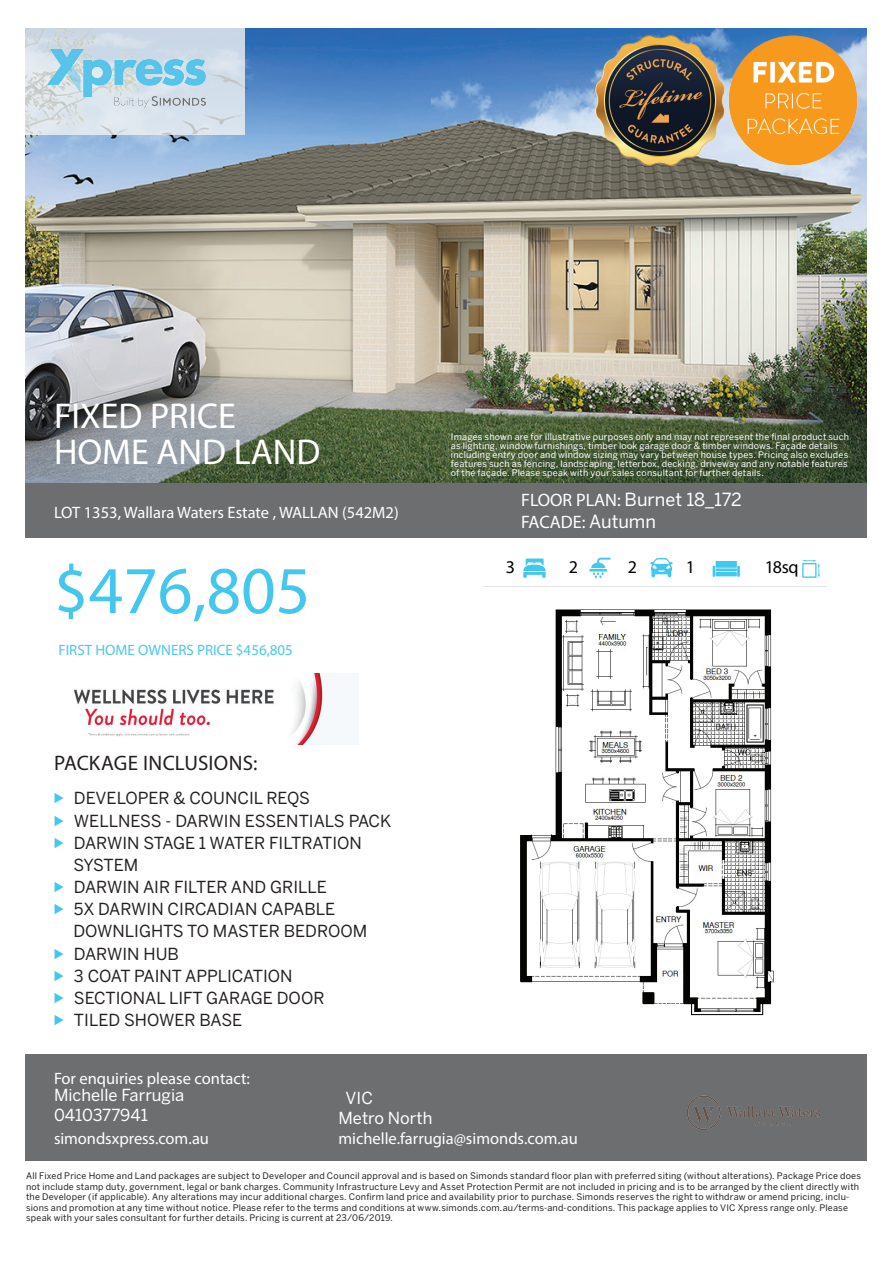
<style>
.page{position:relative;width:893px;height:1263px;background:#fff}
.page>*{position:absolute;margin:0;border:0;box-sizing:border-box;transform-origin:0 0}
.t1{font:67.5px "Myriad Pro";color:#44c7ee}
.t2{font:36px "Myriad Pro";color:#fff}
.t3{font:21px "Myriad Pro";letter-spacing:.005em;color:#231f20}
.t4{font:18px "Benton Sans";color:#fff}
.t5{font:18px "Myriad Pro";color:#fff}
.t6{font:18px "Myriad Pro";color:#000}
.t7{font:16.5px/22.2px "Benton Sans";color:#231f20}
.t8{font:16.5px "Myriad Pro";color:#fff}
.t9{font:16.5px/19.8px "Benton Sans";color:#fff}
.t10{font:15px "Myriad Pro";color:#49c8ee}
.t11{font:9px/10.5px "Benton Sans";letter-spacing:.02em;color:#231f20}
.t12{font:9px/9px "Benton Sans";letter-spacing:.02em;color:#fff}
.s1{font-family:"Myriad Pro"}
.s2{font-family:"Benton Sans"}
</style>
<div class="page">
<img style="left:25px;top:28px;width:842px;height:455px">
<div style="left:25px;top:483px;width:842px;height:55px;background:#6d6e70"></div>
<svg style="left:523px;top:558px;width:23px;height:20px"></svg>
<svg style="left:650px;top:558px;width:23px;height:19px"></svg>
<svg style="left:589px;top:558px;width:21px;height:20px"></svg>
<svg style="left:713px;top:561px;width:27px;height:16px"></svg>
<svg style="left:802px;top:560px;width:18px;height:18px"></svg>
<div style="left:25px;top:1054px;width:842px;height:107px;background:#6d6e70"></div>
<svg style="left:25px;top:28px;width:220px;height:106px;background:#d4dfe9"></svg>
<img style="left:25px;top:28px;width:206px;height:103px">
<img style="left:330px;top:84px;width:129px;height:33px">
<img style="left:463px;top:84px;width:129px;height:33px">
<img style="left:595px;top:36px;width:129px;height:129px">
<img style="left:728px;top:36px;width:129px;height:129px">
<img style="left:728px;top:217px;width:129px;height:32px">
<img style="left:728px;top:348px;width:129px;height:32px">
<img style="left:520px;top:609px;width:254px;height:407px">
<img style="left:74px;top:673px;width:252px;height:71px">
<img style="left:688px;top:1095px;width:132px;height:34px">
<h2 class="t2" style="left:54px;top:394px;width:183px">FIXED PRICE</h2>
<h2 class="t2" style="left:54px;top:430px;width:268px">HOME AND LAND</h2>
<h3 class="t8" style="left:54px;top:502px;width:346px">LOT 1353, Wallara Waters Estate , WALLAN (542M2)</h3>
<h1 class="t1" style="left:54px;top:549px;width:258px">$476,805</h1>
<h3 class="t10" style="left:58px;top:641px;width:236px">FIRST HOME OWNERS PRICE $456,805</h3>
<h3 class="t3" style="left:54px;top:750px;width:205px">PACKAGE INCLUSIONS:</h3>
<p class="t7" style="left:74px;top:787px;width:319px">DEVELOPER &amp; COUNCIL REQS<br>WELLNESS - DARWIN ESSENTIALS PACK<br>DARWIN STAGE 1 WATER FILTRATION<br>SYSTEM<br>DARWIN AIR FILTER AND GRILLE<br>5X DARWIN CIRCADIAN CAPABLE<br>DOWNLIGHTS TO MASTER BEDROOM<br>DARWIN HUB<br>3 COAT PAINT APPLICATION<br>SECTIONAL LIFT GARAGE DOOR<br>TILED SHOWER BASE</p>
<h3 class="t8" style="left:54px;top:1068px;width:197px">For enquiries please contact:</h3>
<p class="t12" style="left:451px;top:432px;width:400px">Images shown are for illustrative purposes only and may not represent the final product such as lighting, window furnishings, timber look garage door &amp; timber windows. Façade details including entry door and window sizing may vary between house types. Pricing also excludes features such as fencing, landscaping, letterbox, decking, driveway and any notable features of the façade. Please speak with your sales consultant for further details.</p>
<h3 class="t4" style="left:521px;top:489px;width:222px"><span class="s1">FLOOR PLAN:</span> Burnet 18_172</h3>
<h3 class="t5" style="left:521px;top:510px;width:136px">FACADE: <span class="s2">Autumn</span></h3>
<h3 class="t6" style="left:506px;top:556px;width:11px">3</h3>
<h3 class="t6" style="left:569px;top:556px;width:11px">2</h3>
<h3 class="t6" style="left:628px;top:556px;width:11px">2</h3>
<h3 class="t6" style="left:686px;top:556px;width:11px">1</h3>
<h3 class="t6" style="left:765px;top:556px;width:35px">18sq</h3>
<h3 class="t9" style="left:54px;top:1085px;width:132px">Michelle Farrugia<br>0410377941</h3>
<h3 class="t9" style="left:338px;top:1088px;width:95px;text-indent:7px">VIC<br>Metro North</h3>
<h3 class="t8" style="left:338px;top:1128px;width:241px">michelle.farrugia@simonds.com.au</h3>
<h3 class="t8" style="left:54px;top:1128px;width:156px">simondsxpress.com.au</h3>
<p class="t11" style="left:26px;top:1171px;width:836px">All Fixed Price Home and Land packages are subject to Developer and Council approval and is based on Simonds standard floor plan with preferred siting (without alterations). Package Price does not include stamp duty, government, legal or bank charges. Community Infrastructure Levy and Asset Protection Permit are not included in pricing and is to be arranged by the client directly with the Developer (if applicable). Any alterations may incur additional charges. Confirm land price and availability prior to purchase. Simonds reserves the right to withdraw or amend pricing, inclu&shy;sions and promotion at any time without notice. Please refer to the terms and conditions at www.simonds.com.au/terms-and-conditions. This package applies to VIC Xpress range only. Please speak with your sales consultant for further details. Pricing is current at 23/06/2019.</p>
</div>
